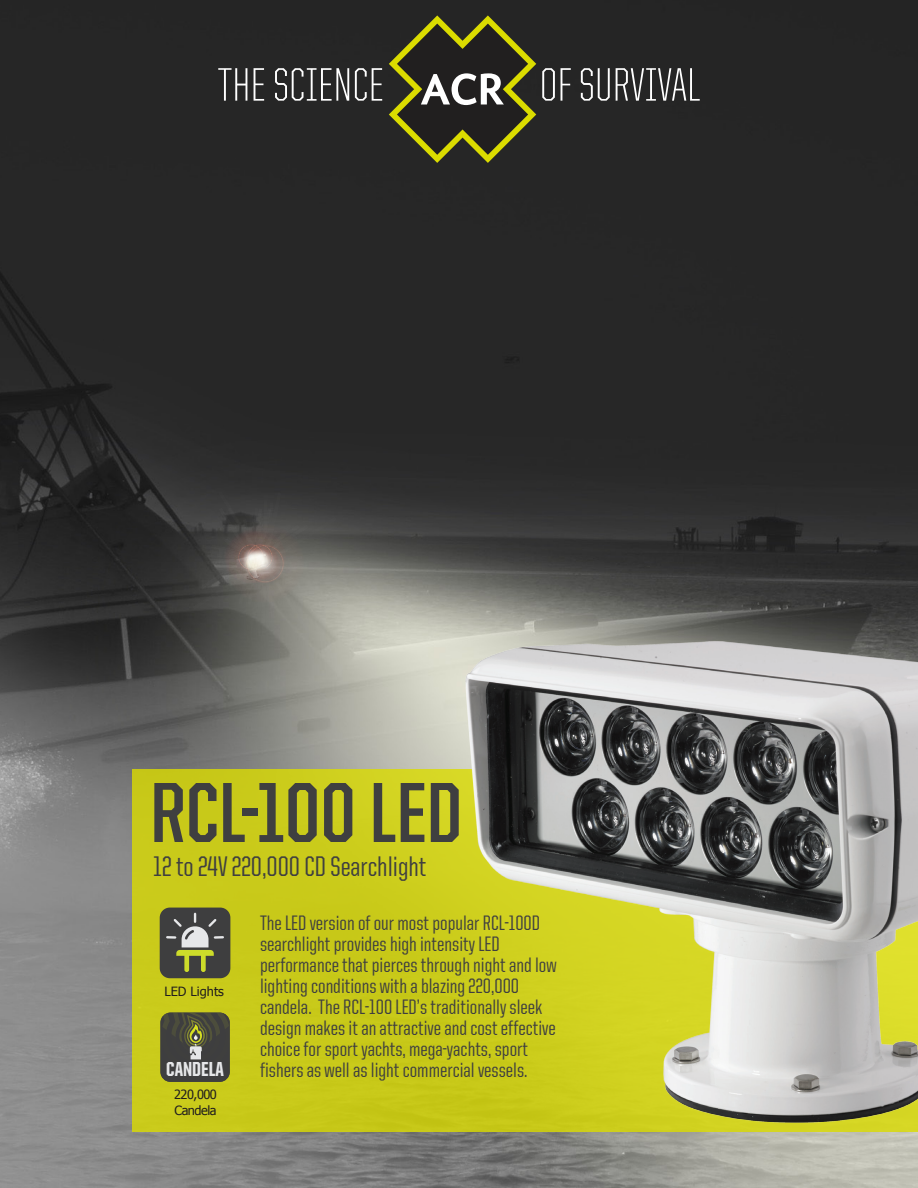
<style>
.page{position:relative;width:918px;height:1188px;background:#fff}
.page>*{position:absolute;margin:0;border:0;box-sizing:border-box;transform-origin:0 0}
.t1{font:700 85.5px "United Sans Cond";color:#3f3f40}
.t2{font:500 28.5px "United Sans Cond";color:#3f3f40}
.t3{font:500 21px/21px "United Sans Cond";color:#3f3f40}
.t4{font:800 20.4px "United Sans Cond";color:#e6e7e9}
.t5{font:12.75px/15.3px "Tahoma";letter-spacing:-.035em;color:#211e1e}
.t6{font:12.75px "Tahoma";color:#211e1e}
</style>
<div class="page">
<img style="left:0;top:0;width:918px;height:1188px">
<div style="left:132px;top:770px;width:786px;height:362px;background:#c9ca1a"></div>
<svg style="left:389px;top:15px;width:147px;height:148px;background:#484728"></svg>
<svg style="left:218px;top:68px;width:29px;height:33px"></svg>
<svg style="left:254px;top:68px;width:10px;height:33px"></svg>
<svg style="left:275px;top:68px;width:74px;height:33px;background:#5a5a5a"></svg>
<svg style="left:355px;top:68px;width:27px;height:33px"></svg>
<svg style="left:542px;top:68px;width:13px;height:33px"></svg>
<svg style="left:561px;top:68px;width:10px;height:33px"></svg>
<svg style="left:581px;top:68px;width:29px;height:33px"></svg>
<svg style="left:616px;top:68px;width:84px;height:33px;background:#595959"></svg>
<svg style="left:193px;top:491px;width:143px;height:144px;background:#64625e"></svg>
<img style="left:458px;top:634px;width:460px;height:498px">
<div style="left:160px;top:908px;width:70px;height:70px;background:#3e3e3f;border-radius:10px"></div>
<div style="left:160px;top:1013px;width:70px;height:69px;background:#3e3e3f;border-radius:10px"></div>
<svg style="left:159px;top:913px;width:71px;height:158px"></svg>
<hr style="left:197px;top:1048px;width:4px;height:10px;background:#e6e7e9">
<h1 class="t1" style="left:150px;top:769px;width:314px">RCL-100 LED</h1>
<h2 class="t2" style="left:153px;top:851px;width:275px">12 to 24V 220,000 CD Searchlight</h2>
<p class="t6" style="left:164px;top:983px;width:61px">LED Lights</p>
<p class="t4" style="left:166px;top:1058px;width:59px">CANDELA</p>
<p class="t5" style="left:174px;top:1086px;width:44px">220,000<br>Candela</p>
<p class="t3" style="left:260px;top:913px;width:298px">The LED version of our most popular RCL-100D searchlight provides high intensity LED performance that pierces through night and low lighting conditions with a blazing 220,000 candela. The RCL-100 LED’s traditionally sleek design makes it an attractive and cost effective choice for sport yachts, mega-yachts, sport fishers as well as light commercial vessels.</p>
</div>
